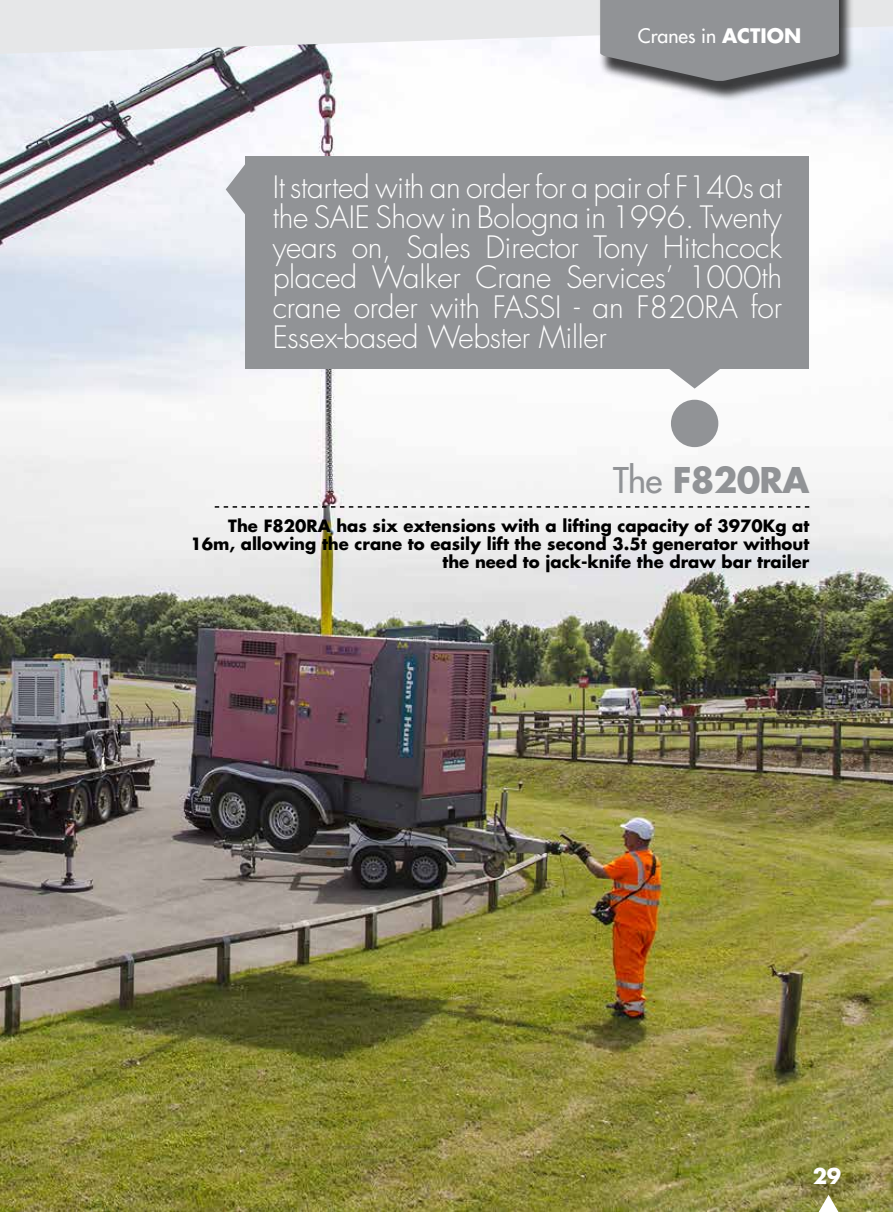
<style>
.page{position:relative;width:893px;height:1212px;background:#fff}
.page>*{position:absolute;margin:0;border:0;box-sizing:border-box;transform-origin:0 0}
.t1{font:700 34.5px "Futura";letter-spacing:-.02em;color:#919396}
.t2{font:300 30px/30px "Futura";letter-spacing:-.01em;color:#fff;text-align:justify}
.t3{font:700 21px "Futura";color:#fff}
.t4{font:19.5px "Futura";color:#fff}
.t5{font:700 16.5px/18px "Futura";color:#000;text-align:right}
.s1{font-weight:700}
.s2{font-weight:400}
</style>
<div class="page">
<img style="left:0;top:54px;width:893px;height:1158px">
<svg style="left:0;top:0;width:893px;height:54px;background:#e7e8ea"></svg>
<div style="left:599px;top:0;width:255px;height:102px;background:#000;opacity:.75"></div>
<svg style="left:600px;top:0;width:239px;height:81px;background:#8b8d90"></svg>
<svg style="left:819px;top:1195px;width:19px;height:17px"></svg>
<svg style="left:226px;top:163px;width:19px;height:53px"></svg>
<div style="left:245px;top:156px;width:564px;height:213px;background:#919396"></div>
<svg style="left:668px;top:369px;width:53px;height:20px"></svg>
<div style="left:671px;top:400px;width:47px;height:47px;background:#919396;border-radius:50%"></div>
<svg style="left:215px;top:506px;width:594px;height:2px"></svg>
<p class="t4" style="left:638px;top:23px;width:165px">Cranes in <span class="s1">ACTION</span></p>
<p class="t2" style="left:273px;top:173px;width:511px">It started with an order for a pair of F140s at the SAIE Show in Bologna in 1996. Twenty years on, Sales Director Tony Hitchcock placed Walker Crane Services’ 1000th crane order with FASSI - an F820RA for Essex-based Webster Miller</p>
<p class="t1" style="left:613px;top:457px;width:198px"><span class="s2">The</span> F820RA</p>
<p class="t5" style="left:190px;top:516px;width:620px">The F820RA has six extensions with a lifting capacity of 3970Kg at<br>16m, allowing the crane to easily lift the second 3.5t generator without the need to jack-knife the draw bar trailer</p>
<p class="t3" style="left:813px;top:1162px;width:30px">29</p>
</div>
